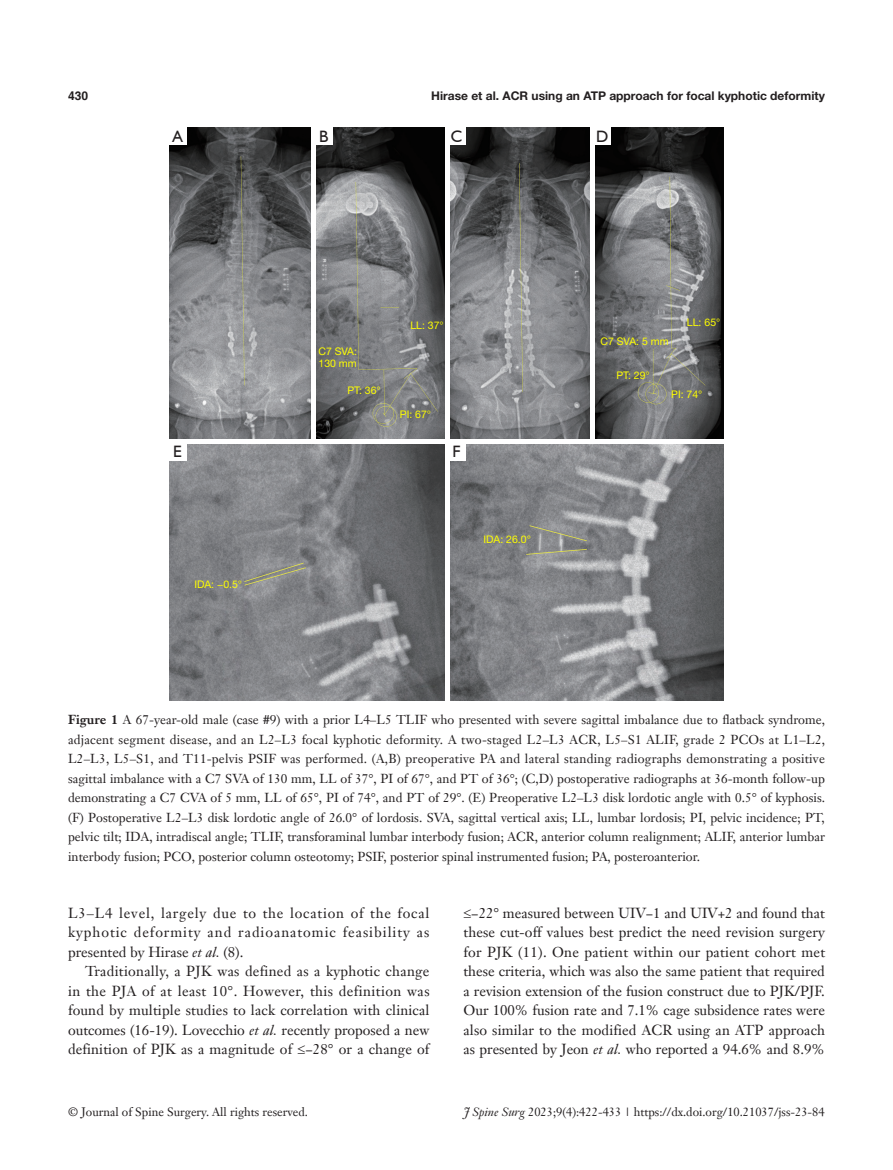
<style>
.page{position:relative;width:893px;height:1170px;background:#fff}
.page>*{position:absolute;margin:0;border:0;box-sizing:border-box;transform-origin:0 0}
.t1{font:16.5px "Humanist 521 BT";color:#231f20}
.t2{font:14.25px/19.5px "Janson Text LT";letter-spacing:.01em;color:#231f20;text-align:justify}
.t3{font:12.75px/19.5px "Janson Text LT";color:#231f20;text-align:justify}
.t4{font:12px "Janson Text LT";color:#231f20}
.t5{font:700 12px "Helvetica Neue LT Pro";color:#231f20}
.t6{font:700 12px "Helvetica";color:#231f20}
.t7{font:10.5px/12px "Helvetica Neue LT Pro";color:#ff0}
.s1{font-weight:700}
.s2{font-style:italic}
</style>
<div class="page">
<img style="left:169px;top:128px;width:555px;height:572px">
<hr style="left:445px;top:128px;width:4px;height:572px;background:#fff">
<div style="left:169px;top:439px;width:555px;height:5px;background:#fff"></div>
<hr style="left:312px;top:128px;width:4px;height:314px;background:#fff">
<hr style="left:590px;top:128px;width:4px;height:314px;background:#fff">
<div style="left:169px;top:128px;width:17px;height:17px;background:#fff"></div>
<div style="left:316px;top:128px;width:17px;height:17px;background:#fff"></div>
<div style="left:448px;top:128px;width:17px;height:17px;background:#fff"></div>
<div style="left:594px;top:128px;width:17px;height:17px;background:#fff"></div>
<div style="left:169px;top:443px;width:17px;height:17px;background:#fff"></div>
<div style="left:448px;top:443px;width:17px;height:17px;background:#fff"></div>
<p class="t6" style="left:68px;top:88px;width:22px">430</p>
<p class="t5" style="left:431px;top:88px;width:395px">Hirase et al. ACR using an ATP approach for focal kyphotic deformity</p>
<p class="t1" style="left:173px;top:126px;width:12px">A</p>
<p class="t1" style="left:319px;top:126px;width:11px">B</p>
<p class="t1" style="left:451px;top:126px;width:13px">C</p>
<p class="t1" style="left:596px;top:126px;width:14px">D</p>
<p class="t7" style="left:410px;top:319px;width:35px">LL: 37°</p>
<p class="t7" style="left:687px;top:316px;width:35px">LL: 65°</p>
<p class="t7" style="left:318px;top:345px;width:40px">C7 SVA:<br>130 mm</p>
<p class="t7" style="left:347px;top:384px;width:35px">PT: 36°</p>
<p class="t7" style="left:400px;top:408px;width:33px">PI: 67°</p>
<p class="t1" style="left:173px;top:441px;width:10px">E</p>
<p class="t1" style="left:453px;top:441px;width:10px">F</p>
<p class="t7" style="left:194px;top:577px;width:49px">IDA: −0.5°</p>
<p class="t7" style="left:483px;top:533px;width:49px">IDA: 26.0°</p>
<p class="t7" style="left:600px;top:335px;width:70px">C7 SVA: 5 mm</p>
<p class="t7" style="left:616px;top:369px;width:35px">PT: 29°</p>
<p class="t7" style="left:671px;top:387px;width:33px">PI: 74°</p>
<p class="t3" style="left:68px;top:710px;width:759px"><span class="s1">Figure 1</span> A 67-year-old male (case #9) with a prior L4–L5 TLIF who presented with severe sagittal imbalance due to flatback syndrome, adjacent segment disease, and an L2–L3 focal kyphotic deformity. A two-staged L2–L3 ACR, L5–S1 ALIF, grade 2 PCOs at L1–L2, L2–L3, L5–S1, and T11-pelvis PSIF was performed. (A,B) preoperative PA and lateral standing radiographs demonstrating a positive sagittal imbalance with a C7 SVA of 130 mm, LL of 37°, PI of 67°, and PT of 36°; (C,D) postoperative radiographs at 36-month follow-up demonstrating a C7 CVA of 5 mm, LL of 65°, PI of 74°, and PT of 29°. (E) Preoperative L2–L3 disk lordotic angle with 0.5° of kyphosis. (F) Postoperative L2–L3 disk lordotic angle of 26.0° of lordosis. SVA, sagittal vertical axis; LL, lumbar lordosis; PI, pelvic incidence; PT, pelvic tilt; IDA, intradiscal angle; TLIF, transforaminal lumbar interbody fusion; ACR, anterior column realignment; ALIF, anterior lumbar interbody fusion; PCO, posterior column osteotomy; PSIF, posterior spinal instrumented fusion; PA, posteroanterior.</p>
<p class="t2" style="left:68px;top:902px;width:363px">L3–L4 level, largely due to the location of the focal kyphotic deformity and radioanatomic feasibility as presented by Hirase <span class="s2">et al.</span> (8).</p>
<p class="t2" style="left:68px;top:961px;width:363px;text-indent:17px">Traditionally, a PJK was defined as a kyphotic change in the PJA of at least 10°. However, this definition was found by multiple studies to lack correlation with clinical outcomes (16-19). Lovecchio <span class="s2">et al.</span> recently proposed a new definition of PJK as a magnitude of ≤−28° or a change of</p>
<p class="t2" style="left:463px;top:902px;width:363px">≤−22° measured between UIV−1 and UIV+2 and found that these cut-off values best predict the need revision surgery for PJK (11). One patient within our patient cohort met these criteria, which was also the same patient that required a revision extension of the fusion construct due to PJK/PJF.<br>Our 100% fusion rate and 7.1% cage subsidence rates were also similar to the modified ACR using an ATP approach as presented by Jeon <span class="s2">et al.</span> who reported a 94.6% and 8.9%</p>
<p class="t4" style="left:68px;top:1104px;width:241px">© Journal of Spine Surgery. All rights reserved.</p>
<p class="t4" style="left:464px;top:1104px;width:362px"><span class="s2">J Spine Surg</span> 2023;9(4):422-433 | https://dx.doi.org/10.21037/jss-23-84</p>
</div>
